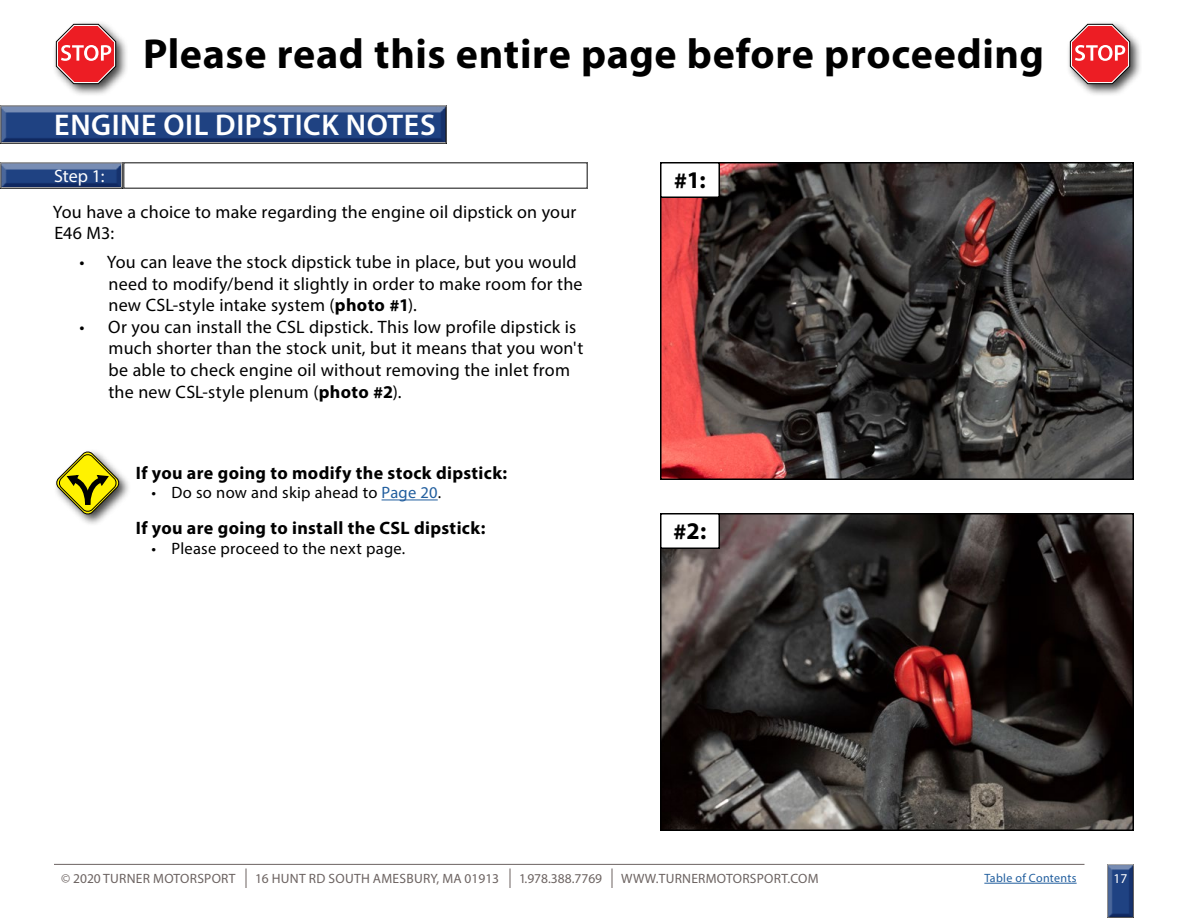
<style>
.page{position:relative;width:1188px;height:918px;background:#fff}
.page>*{position:absolute;margin:0;border:0;box-sizing:border-box;transform-origin:0 0}
.t1{font:700 42px "Myriad Pro";letter-spacing:.015em;color:#000}
.t2{font:600 30px "Myriad Pro";letter-spacing:.02em;color:#fff}
.t3{font:700 24px "Myriad Pro";color:#000}
.t4{font:18px/21.6px "Myriad Pro";letter-spacing:.01em;color:#000}
.t5{font:700 18px "Myriad Pro";letter-spacing:.02em;color:#000}
.t6{font:18px "Myriad Pro";color:#fff}
.t7{font:16.5px "Myriad Pro";letter-spacing:.02em;color:#000}
.t8{font:13.5px "Myriad Pro";letter-spacing:.02em;color:#6c6361}
.t9{font:13.5px "Myriad Pro";color:#6c6361}
.t10{font:13.5px "Myriad Pro";color:#fff}
.t11{font:12px "Myriad Pro";letter-spacing:.025em;color:#215e9e}
.s1{font-weight:700}
.s2{color:#215e9e}
</style>
<div class="page">
<hr style="left:984px;top:883px;width:93px;height:1px;background:#215e9e">
<hr style="left:54px;top:864px;width:1030px;height:1px;background:#6c6361">
<svg style="left:612px;top:868px;width:1px;height:20px"></svg>
<svg style="left:246px;top:868px;width:1px;height:20px"></svg>
<svg style="left:510px;top:868px;width:1px;height:20px"></svg>
<div style="left:1101px;top:861px;width:39px;height:57px;background:#000;opacity:.75"></div>
<div style="left:0;top:158px;width:131px;height:31px;background:#000;opacity:.75"></div>
<img style="left:663px;top:516px;width:468px;height:312px">
<div style="left:660px;top:513px;width:474px;height:318px;border:2px solid #000"></div>
<img style="left:663px;top:165px;width:468px;height:312px">
<div style="left:660px;top:162px;width:474px;height:318px;border:2px solid #000"></div>
<div style="left:661px;top:163px;width:58px;height:34px;background:#fff"></div>
<div style="left:660px;top:162px;width:60px;height:36px;border:2px solid #000"></div>
<div style="left:661px;top:514px;width:58px;height:34px;background:#fff"></div>
<div style="left:660px;top:513px;width:60px;height:36px;border:2px solid #000"></div>
<div style="left:52px;top:20px;width:76px;height:77px;background:#000;opacity:.75"></div>
<svg style="left:56px;top:24px;width:60px;height:60px"></svg>
<div style="left:1066px;top:20px;width:76px;height:77px;background:#000;opacity:.75"></div>
<svg style="left:1070px;top:24px;width:60px;height:60px"></svg>
<div style="left:0;top:101px;width:455px;height:43px;background:#000;opacity:.75"></div>
<div style="left:53px;top:448px;width:78px;height:79px;background:#000;opacity:.75"></div>
<svg style="left:56px;top:451px;width:64px;height:64px"></svg>
<hr style="left:382px;top:500px;width:56px;height:1px;background:#215e9e">
<h1 class="t1" style="left:143px;top:26px;width:902px">Please read this entire page before proceeding</h1>
<h2 class="t2" style="left:54px;top:106px;width:383px">ENGINE OIL DIPSTICK NOTES</h2>
<p class="t6" style="left:54px;top:164px;width:52px">Step 1:</p>
<p class="t4" style="left:53px;top:200px;width:525px">You have a choice to make regarding the engine oil dipstick on your<br>E46 M3:</p>
<p class="t4" style="left:109px;top:251px;width:476px;text-indent:-29px">• You can leave the stock dipstick tube in place, but you would need to modify/bend it slightly in order to make room for the new CSL-style intake system (<span class="s1">photo #1</span>).</p>
<p class="t4" style="left:108px;top:316px;width:476px;text-indent:-29px">• Or you can install the CSL dipstick. This low profile dipstick is much shorter than the stock unit, but it means that you won't be able to check engine oil without removing the inlet from the new CSL-style plenum (<span class="s1">photo #2</span>).</p>
<p class="t5" style="left:136px;top:461px;width:373px">If you are going to modify the stock dipstick:</p>
<p class="t7" style="left:152px;top:483px;width:291px">• Do so now and skip ahead to <span class="s2">Page 20</span>.</p>
<p class="t5" style="left:136px;top:516px;width:351px">If you are going to install the CSL dipstick:</p>
<p class="t7" style="left:152px;top:538px;width:255px">• Please proceed to the next page.</p>
<h3 class="t3" style="left:674px;top:164px;width:33px">#1:</h3>
<h3 class="t3" style="left:673px;top:515px;width:35px">#2:</h3>
<p class="t8" style="left:61px;top:870px;width:176px">© 2020 TURNER MOTORSPORT</p>
<p class="t8" style="left:255px;top:870px;width:246px">16 HUNT RD SOUTH AMESBURY, MA 01913</p>
<p class="t9" style="left:519px;top:870px;width:85px">1.978.388.7769</p>
<p class="t8" style="left:621px;top:870px;width:199px">WWW.TURNERMOTORSPORT.COM</p>
<p class="t11" style="left:984px;top:871px;width:94px">Table of Contents</p>
<p class="t10" style="left:1114px;top:870px;width:15px">17</p>
</div>
